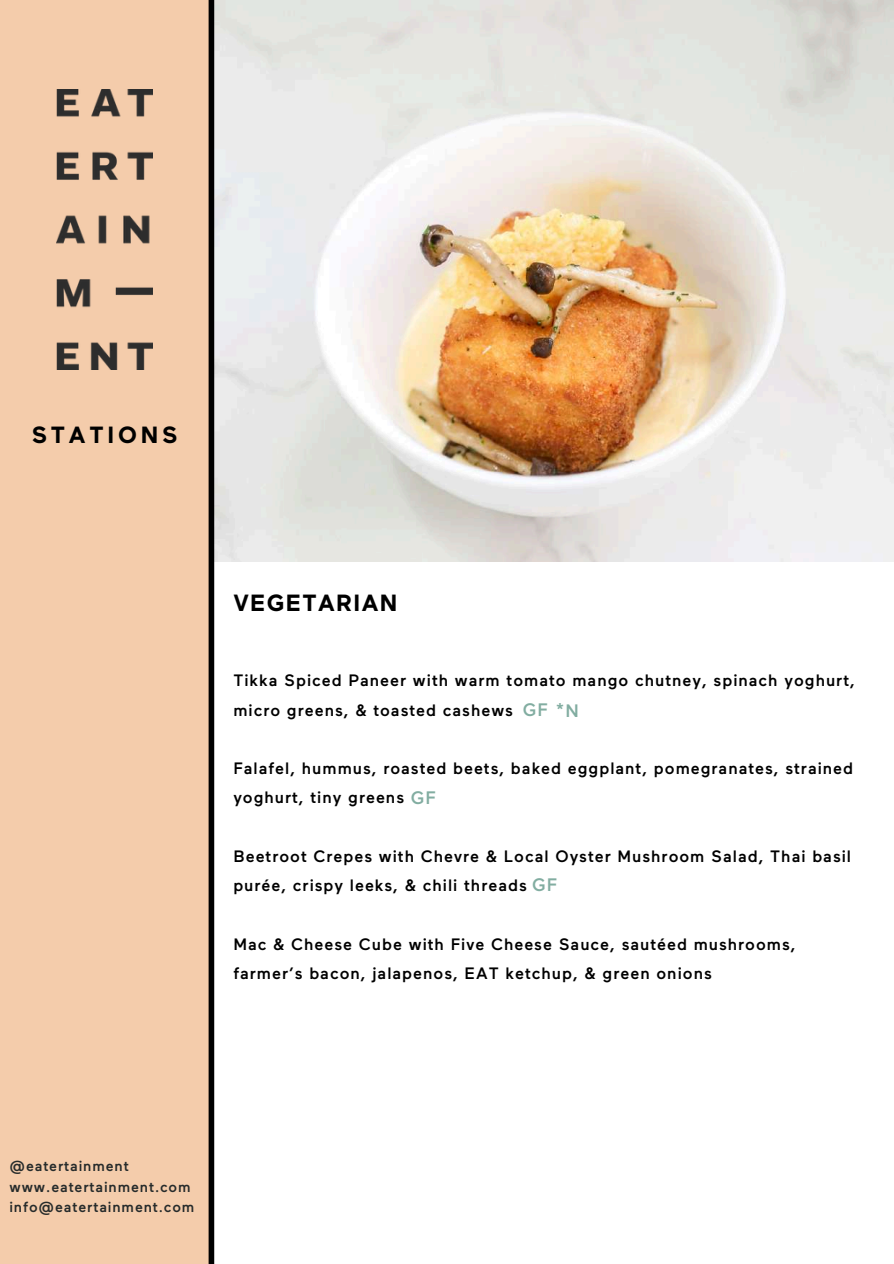
<style>
.page{position:relative;width:894px;height:1264px;background:#fff}
.page>*{position:absolute;margin:0;border:0;box-sizing:border-box;transform-origin:0 0}
.t1{font:700 23.4px "Maax";letter-spacing:.06em;color:#000}
.t2{font:700 23.4px "Maax";letter-spacing:.16em;color:#000}
.t3{font:500 18px "Maax";color:#82ada1}
.t4{font:500 16.5px/29.2px "Maax";letter-spacing:.06em;color:#000}
.t5{font:500 14.55px/20.2px "Maax";letter-spacing:.06em;color:#262b2b}
.s1{font-size:18px;color:#82ada1}
</style>
<div class="page">
<div style="left:0;top:0;width:208px;height:1263px;background:#f4ccab"></div>
<img style="left:57px;top:89px;width:95px;height:280px">
<img style="left:214px;top:0;width:678px;height:561px">
<div style="left:208px;top:0;width:6px;height:1263px;background:#000"></div>
<h1 class="t2" style="left:32px;top:425px;width:147px">STATIONS</h1>
<h1 class="t1" style="left:233px;top:593px;width:165px">VEGETARIAN</h1>
<p class="t4" style="left:233px;top:667px;width:623px">Tikka Spiced Paneer with warm tomato mango chutney, spinach yoghurt, micro greens, &amp; toasted cashews</p>
<p class="t3" style="left:522px;top:703px;width:57px">GF *N</p>
<p class="t4" style="left:233px;top:755px;width:621px">Falafel, hummus, roasted beets, baked eggplant, pomegranates, strained yoghurt, tiny greens <span class="s1">GF</span></p>
<p class="t4" style="left:233px;top:843px;width:619px">Beetroot Crepes with Chevre &amp; Local Oyster Mushroom Salad, Thai basil purée, crispy leeks, &amp; chili threads <span class="s1">GF</span></p>
<p class="t4" style="left:233px;top:930px;width:563px">Mac &amp; Cheese Cube with Five Cheese Sauce, sautéed mushrooms, farmer’s bacon, jalapenos, EAT ketchup, &amp; green onions</p>
<p class="t5" style="left:9px;top:1157px;width:186px">@eatertainment www.eatertainment.com info@eatertainment.com</p>
</div>
